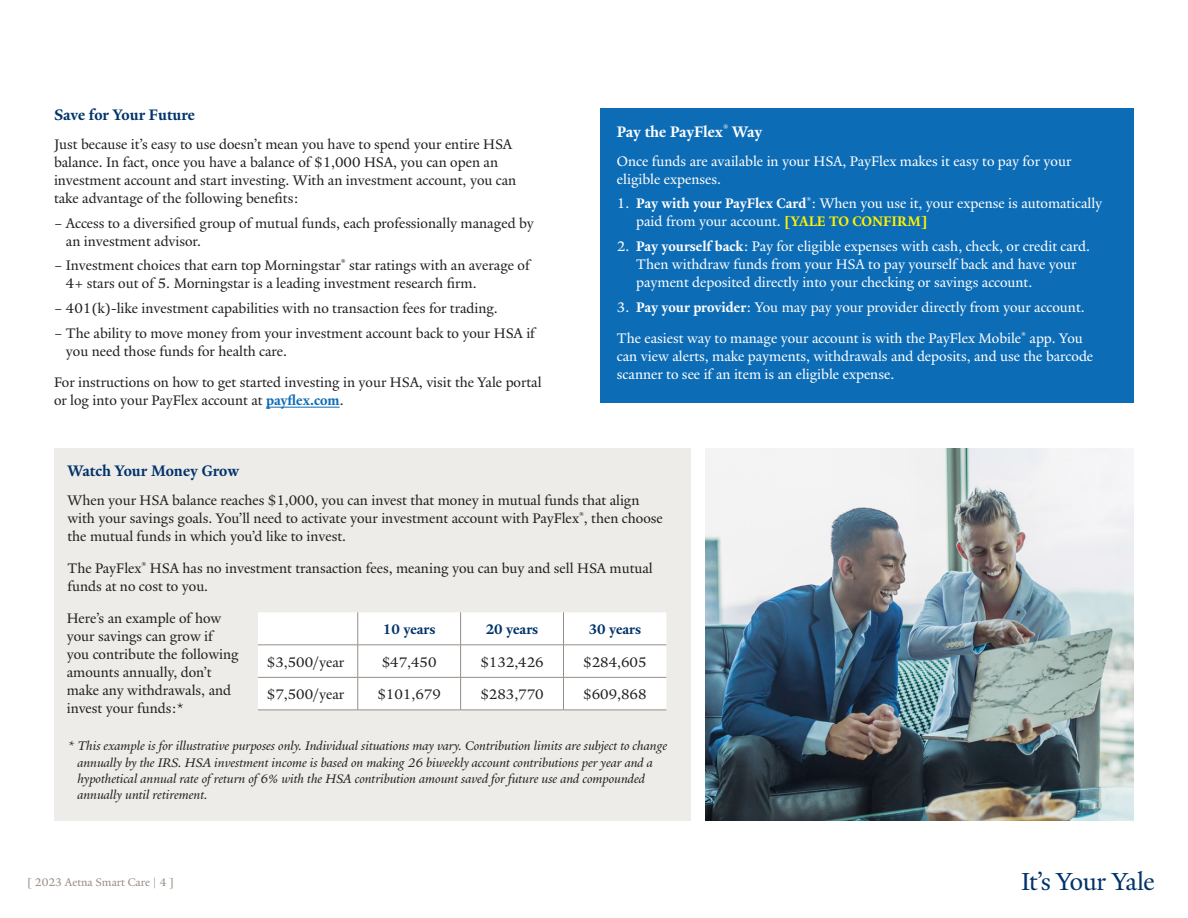
<style>
.page{position:relative;width:1188px;height:918px;background:#fff}
.page>*{position:absolute;margin:0;border:0;box-sizing:border-box;transform-origin:0 0}
.t1{font:26.7px "Yale New";letter-spacing:-.02em;color:#01336a}
.Header_2{font:700 16.5px "Yale New";color:#01336a}
.Header_2-2{font:700 16.5px "Yale New";letter-spacing:-.005em;color:#fff}
.Body_copy{font:15px/18px "Yale New";color:#231f20}
.t2{font:15px/18px "Yale New";color:#fff}
.Table_-_Body{font:15px "Yale New";color:#231f20}
.Body_copy-2{font:700 15px "Yale New";color:#01336a}
.Footnote{font:italic 13.5px/16.2px "Yale New";color:#231f20}
.t3{font:12px "Yale New";color:#978d86}
.s1{font-weight:700;color:#0d6cb6}
.s2{font-weight:700}
.s3{font-weight:700;color:#fff101}
</style>
<div class="page">
<hr style="left:266px;top:407px;width:74px;height:1px;background:#0d6cb6">
<div style="left:601px;top:109px;width:533px;height:294px;background:#0d6cb6"></div>
<div style="left:54px;top:448px;width:636px;height:372px;background:#edece9"></div>
<div style="left:258px;top:612px;width:408px;height:98px;background:#fff"></div>
<hr style="left:258px;top:645px;width:100px;height:1px;background:#978d86">
<hr style="left:258px;top:677px;width:100px;height:1px;background:#978d86">
<hr style="left:258px;top:710px;width:100px;height:1px;background:#978d86">
<hr style="left:357px;top:612px;width:1px;height:33px;background:#978d86">
<hr style="left:460px;top:612px;width:1px;height:33px;background:#978d86">
<hr style="left:563px;top:612px;width:1px;height:33px;background:#978d86">
<hr style="left:358px;top:645px;width:103px;height:1px;background:#978d86">
<hr style="left:357px;top:645px;width:1px;height:32px;background:#978d86">
<hr style="left:461px;top:645px;width:102px;height:1px;background:#978d86">
<hr style="left:460px;top:645px;width:1px;height:32px;background:#978d86">
<hr style="left:563px;top:645px;width:103px;height:1px;background:#978d86">
<hr style="left:563px;top:645px;width:1px;height:32px;background:#978d86">
<hr style="left:358px;top:677px;width:103px;height:1px;background:#978d86">
<hr style="left:357px;top:678px;width:1px;height:32px;background:#978d86">
<hr style="left:461px;top:677px;width:102px;height:1px;background:#978d86">
<hr style="left:460px;top:678px;width:1px;height:32px;background:#978d86">
<hr style="left:563px;top:677px;width:103px;height:1px;background:#978d86">
<hr style="left:563px;top:678px;width:1px;height:32px;background:#978d86">
<hr style="left:358px;top:710px;width:103px;height:1px;background:#978d86">
<hr style="left:461px;top:710px;width:102px;height:1px;background:#978d86">
<hr style="left:563px;top:710px;width:103px;height:1px;background:#978d86">
<img style="left:705px;top:448px;width:429px;height:372px">
<p class="Header_2" style="left:54px;top:105px;width:142px">Save for Your Future</p>
<p class="Body_copy" style="left:54px;top:135px;width:464px">Just because it’s easy to use doesn’t mean you have to spend your entire HSA balance. In fact, once you have a balance of $1,000 HSA, you can open an investment account and start investing. With an investment account, you can take advantage of the following benefits:</p>
<p class="Body_copy" style="left:66px;top:214px;width:469px;text-indent:-12px">– Access to a diversified group of mutual funds, each professionally managed by an investment advisor.</p>
<p class="Body_copy" style="left:66px;top:257px;width:465px;text-indent:-12px">– Investment choices that earn top Morningstar<sup>®</sup> star ratings with an average of<br>4+ stars out of 5. Morningstar is a leading investment research firm.</p>
<p class="Body_copy" style="left:54px;top:299px;width:445px">– 401(k)-like investment capabilities with no transaction fees for trading.</p>
<p class="Body_copy" style="left:66px;top:324px;width:471px;text-indent:-12px">– The ability to move money from your investment account back to your HSA if you need those funds for health care.</p>
<p class="Body_copy" style="left:54px;top:374px;width:489px">For instructions on how to get started investing in your HSA, visit the Yale portal or log into your PayFlex account at <span class="s1">payflex.com</span>.</p>
<p class="Header_2-2" style="left:617px;top:122px;width:147px">Pay the PayFlex<sup>®</sup> Way</p>
<p class="t2" style="left:617px;top:152px;width:456px">Once funds are available in your HSA, PayFlex makes it easy to pay for your eligible expenses.</p>
<p class="t2" style="left:636px;top:195px;width:467px;text-indent:-19px">1. <span class="s2">Pay with your PayFlex Card</span><sup>®</sup>: When you use it, your expense is automatically paid from your account. <span class="s3">[YALE TO CONFIRM]</span></p>
<p class="t2" style="left:636px;top:237px;width:455px;text-indent:-19px">2. <span class="s2">Pay yourself back</span>: Pay for eligible expenses with cash, check, or credit card.<br>Then withdraw funds from your HSA to pay yourself back and have your payment deposited directly into your checking or savings account.</p>
<p class="t2" style="left:617px;top:298px;width:469px">3. <span class="s2">Pay your provider</span>: You may pay your provider directly from your account.</p>
<p class="t2" style="left:617px;top:330px;width:478px">The easiest way to manage your account is with the PayFlex Mobile<sup>®</sup> app. You can view alerts, make payments, withdrawals and deposits, and use the barcode scanner to see if an item is an eligible expense.</p>
<p class="Header_2" style="left:68px;top:461px;width:173px">Watch Your Money Grow</p>
<p class="Body_copy" style="left:68px;top:491px;width:597px">When your HSA balance reaches $1,000, you can invest that money in mutual funds that align with your savings goals. You’ll need to activate your investment account with PayFlex<sup>®</sup>, then choose the mutual funds in which you’d like to invest.</p>
<p class="Body_copy" style="left:68px;top:559px;width:587px">The PayFlex<sup>®</sup> HSA has no investment transaction fees, meaning you can buy and sell HSA mutual funds at no cost to you.</p>
<p class="Body_copy" style="left:67px;top:609px;width:173px">Here’s an example of how your savings can grow if you contribute the following amounts annually, don’t make any withdrawals, and invest your funds:*</p>
<p class="Body_copy-2" style="left:383px;top:620px;width:54px">10 years</p>
<p class="Body_copy-2" style="left:486px;top:620px;width:54px">20 years</p>
<p class="Body_copy-2" style="left:589px;top:620px;width:54px">30 years</p>
<p class="Table_-_Body" style="left:267px;top:653px;width:79px">$3,500/year</p>
<p class="Table_-_Body" style="left:382px;top:653px;width:56px">$47,450</p>
<p class="Table_-_Body" style="left:480px;top:653px;width:65px">$132,426</p>
<p class="Table_-_Body" style="left:583px;top:653px;width:65px">$284,605</p>
<p class="Table_-_Body" style="left:267px;top:685px;width:79px">$7,500/year</p>
<p class="Table_-_Body" style="left:378px;top:685px;width:65px">$101,679</p>
<p class="Table_-_Body" style="left:480px;top:685px;width:65px">$283,770</p>
<p class="Table_-_Body" style="left:583px;top:685px;width:65px">$609,868</p>
<p class="Footnote" style="left:77px;top:738px;width:591px;text-indent:-10px">* This example is for illustrative purposes only. Individual situations may vary. Contribution limits are subject to change annually by the IRS. HSA investment income is based on making 26 biweekly account contributions per year and a hypothetical annual rate of return of 6% with the HSA contribution amount saved for future use and compounded annually until retirement.</p>
<p class="t3" style="left:27px;top:875px;width:149px">[ 2023 Aetna Smart Care | 4 ]</p>
<h1 class="t1" style="left:1021px;top:866px;width:135px">It’s Your Yale</h1>
</div>
